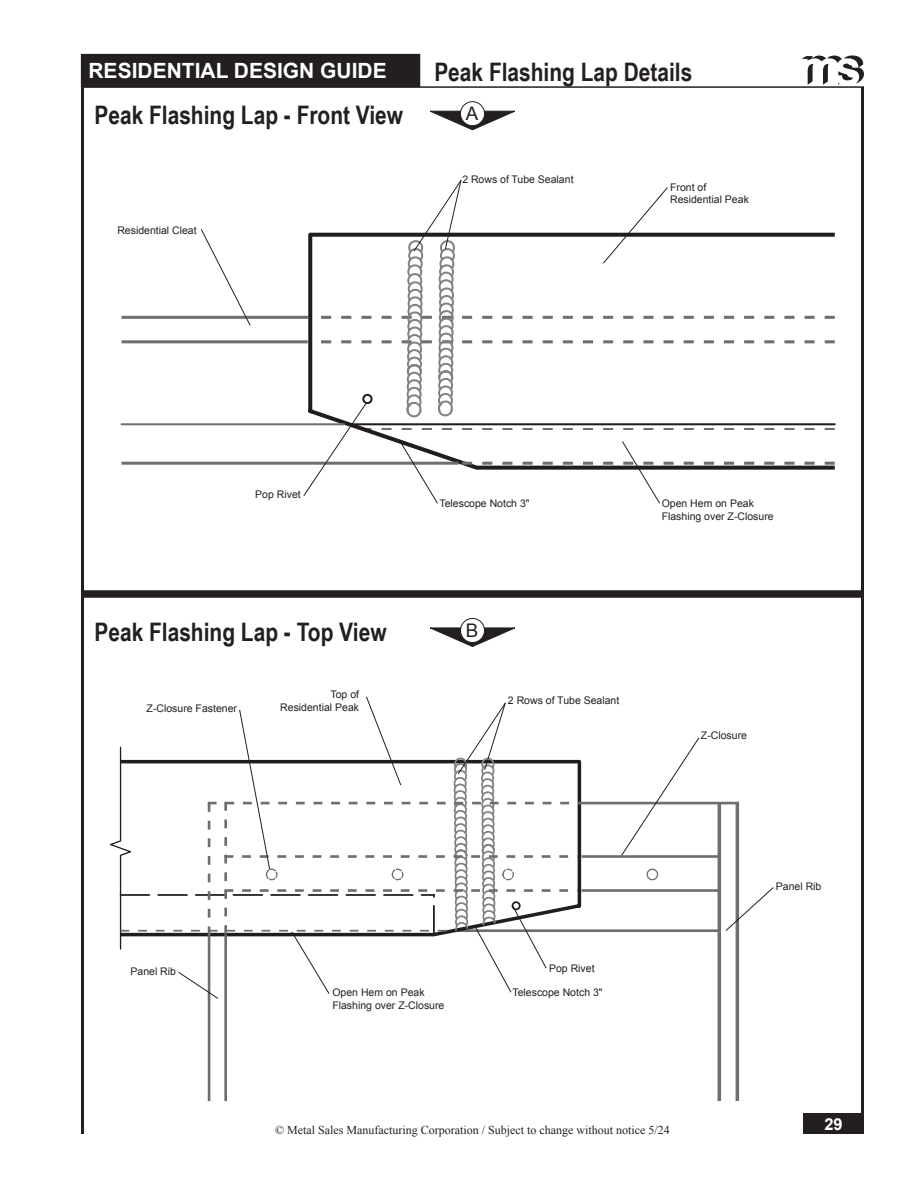
<style>
.page{position:relative;width:918px;height:1188px;background:#fff}
.page>*{position:absolute;margin:0;border:0;box-sizing:border-box;transform-origin:0 0}
.t1{font:700 25.5px "Arial Narrow";color:#231f20}
.t2{font:700 21px "Arial";color:#fff}
.t3{font:18.75px "Arial";color:#231f20}
.t4{font:700 16.5px "Arial";color:#fff}
.t5{font:12px "Times New Roman";color:#231f20}
.t6{font:10.5px/12.6px "Arial";color:#231f20}
</style>
<div class="page">
<hr style="left:81px;top:54px;width:3px;height:1080px;background:#231f20">
<hr style="left:861px;top:87px;width:3px;height:1047px;background:#231f20">
<hr style="left:81px;top:86px;width:783px;height:2px;background:#231f20">
<svg style="left:801px;top:55px;width:63px;height:30px"></svg>
<div style="left:803px;top:1114px;width:61px;height:20px;background:#231f20"></div>
<div style="left:81px;top:54px;width:339px;height:33px;background:#231f20"></div>
<hr style="left:454px;top:929px;width:266px;height:3px;background:#6d6e71">
<hr style="left:224px;top:935px;width:3px;height:165px;background:#6d6e71">
<hr style="left:579px;top:802px;width:160px;height:2px;background:#6d6e71">
<hr style="left:736px;top:802px;width:3px;height:298px;background:#6d6e71">
<hr style="left:718px;top:803px;width:3px;height:297px;background:#6d6e71">
<hr style="left:582px;top:889px;width:138px;height:3px;background:#6d6e71">
<hr style="left:582px;top:855px;width:138px;height:3px;background:#6d6e71">
<div style="left:647px;top:869px;width:11px;height:11px;border:1px solid #6d6e71;border-radius:50%"></div>
<hr style="left:208px;top:935px;width:2px;height:165px;background:#6d6e71">
<svg style="left:725px;top:886px;width:49px;height:46px"></svg>
<svg style="left:621px;top:737px;width:79px;height:119px"></svg>
<div style="left:82px;top:590px;width:779px;height:8px;background:#231f20"></div>
<hr style="left:122px;top:316px;width:186px;height:3px;background:#6d6e71">
<hr style="left:122px;top:340px;width:186px;height:3px;background:#6d6e71">
<hr style="left:122px;top:462px;width:337px;height:3px;background:#6d6e71">
<hr style="left:122px;top:423px;width:222px;height:2px;background:#6d6e71">
<svg style="left:200px;top:229px;width:51px;height:97px"></svg>
<svg style="left:430px;top:110px;width:85px;height:21px"></svg>
<div style="left:460px;top:102px;width:25px;height:24px;background:#fff;border-radius:50%"></div>
<div style="left:460px;top:101px;width:25px;height:25px;border:1px solid #231f20;border-radius:50%"></div>
<svg style="left:430px;top:627px;width:85px;height:20px"></svg>
<div style="left:460px;top:618px;width:25px;height:24px;background:#fff;border-radius:50%"></div>
<div style="left:460px;top:618px;width:25px;height:25px;border:1px solid #231f20;border-radius:50%"></div>
<svg style="left:303px;top:180px;width:532px;height:324px"></svg>
<svg style="left:110px;top:696px;width:474px;height:303px"></svg>
<h2 class="t2" style="left:88px;top:57px;width:300px">RESIDENTIAL DESIGN GUIDE</h2>
<h1 class="t1" style="left:434px;top:53px;width:260px">Peak Flashing Lap Details</h1>
<h1 class="t1" style="left:94px;top:96px;width:310px">Peak Flashing Lap - Front View</h1>
<p class="t6" style="left:117px;top:225px;width:81px">Residential Cleat</p>
<h3 class="t3" style="left:466px;top:101px;width:14px">A</h3>
<p class="t6" style="left:462px;top:173px;width:113px">2 Rows of Tube Sealant</p>
<p class="t6" style="left:670px;top:181px;width:80px">Front of<br>Residential Peak</p>
<p class="t6" style="left:255px;top:488px;width:47px">Pop Rivet</p>
<h1 class="t1" style="left:94px;top:613px;width:294px">Peak Flashing Lap - Top View</h1>
<p class="t6" style="left:147px;top:702px;width:92px">Z-Closure Fastener</p>
<p class="t6" style="left:280px;top:689px;width:80px;text-align:right">Top of<br>Residential Peak</p>
<p class="t6" style="left:440px;top:497px;width:92px">Telescope Notch 3"</p>
<h3 class="t3" style="left:466px;top:618px;width:14px">B</h3>
<p class="t6" style="left:508px;top:695px;width:113px">2 Rows of Tube Sealant</p>
<p class="t6" style="left:662px;top:497px;width:114px">Open Hem on Peak<br>Flashing over Z-Closure</p>
<p class="t6" style="left:701px;top:730px;width:48px">Z-Closure</p>
<p class="t6" style="left:131px;top:965px;width:47px">Panel Rib</p>
<p class="t6" style="left:332px;top:986px;width:114px">Open Hem on Peak<br>Flashing over Z-Closure</p>
<p class="t6" style="left:549px;top:962px;width:47px">Pop Rivet</p>
<p class="t6" style="left:513px;top:986px;width:92px">Telescope Notch 3"</p>
<p class="t6" style="left:776px;top:880px;width:47px">Panel Rib</p>
<p class="t5" style="left:275px;top:1122px;width:396px">© Metal Sales Manufacturing Corporation / Subject to change without notice 5/24</p>
<h3 class="t4" style="left:824px;top:1113px;width:20px">29</h3>
</div>
